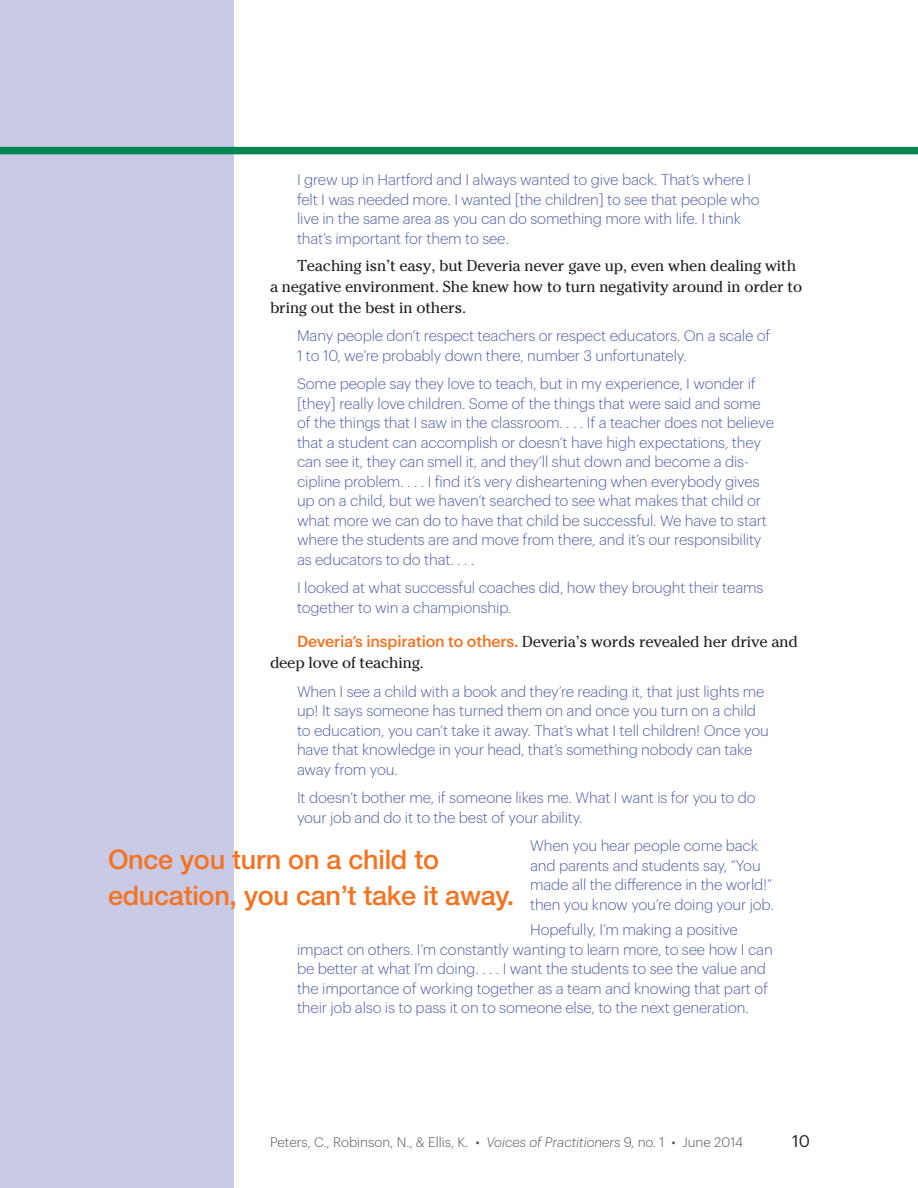
<style>
.page{position:relative;width:918px;height:1188px;background:#fff}
.page>*{position:absolute;margin:0;border:0;box-sizing:border-box;transform-origin:0 0}
.t1{font:500 27px/36px "Helvetica Neue LT Std";letter-spacing:-.01em;color:#f47321}
.t2{font:16.5px "Graphik";color:#231f20}
.t3{font:15.75px/21px "Cheltenham";letter-spacing:-.01em;color:#231f20}
.t4{font:300 15px/19.5px "Graphik";letter-spacing:-.01em;color:#5060ac}
.t5{font:300 13.5px "Graphik";color:#57585a}
.s1{font-family:"Graphik";font-weight:500;color:#f47321}
.s2{font-style:italic}
</style>
<div class="page">
<div style="left:0;top:0;width:234px;height:1188px;background:#c9cae5"></div>
<div style="left:0;top:147px;width:918px;height:7px;background:#008751"></div>
<p class="t4" style="left:297px;top:169px;width:464px">I grew up in Hartford and I always wanted to give back. That’s where I felt I was needed more. I wanted [the children] to see that people who live in the same area as you can do something more with life. I think that’s important for them to see.</p>
<p class="t3" style="left:270px;top:255px;width:534px;text-indent:27px">Teaching isn’t easy, but Deveria never gave up, even when dealing with a negative environment. She knew how to turn negativity around in order to bring out the best in others.</p>
<p class="t4" style="left:297px;top:325px;width:475px">Many people don’t respect teachers or respect educators. On a scale of<br>1 to 10, we’re probably down there, number 3 unfortunately.</p>
<p class="t4" style="left:297px;top:373px;width:479px">Some people say they love to teach, but in my experience, I wonder if [they] really love children. Some of the things that were said and some of the things that I saw in the classroom. . . . If a teacher does not believe that a student can accomplish or doesn’t have high expectations, they can see it, they can smell it, and they’ll shut down and become a dis&shy;cipline problem. . . . I find it’s very disheartening when everybody gives up on a child, but we haven’t searched to see what makes that child or what more we can do to have that child be successful. We have to start where the students are and move from there, and it’s our responsibility as educators to do that. . . .</p>
<p class="t4" style="left:297px;top:577px;width:468px">I looked at what successful coaches did, how they brought their teams together to win a championship.</p>
<p class="t3" style="left:270px;top:631px;width:529px;text-indent:27px"><span class="s1">Deveria’s inspiration to others.</span> Deveria’s words revealed her drive and deep love of teaching.</p>
<p class="t4" style="left:297px;top:680px;width:473px">When I see a child with a book and they’re reading it, that just lights me up! It says someone has turned them on and once you turn on a child to education, you can’t take it away. That’s what I tell children! Once you have that knowledge in your head, that’s something nobody can take away from you.</p>
<p class="t4" style="left:297px;top:787px;width:460px">It doesn’t bother me, if someone likes me. What I want is for you to do your job and do it to the best of your ability.</p>
<p class="t4" style="left:530px;top:835px;width:245px">When you hear people come back and parents and students say, “You made all the difference in the world!” then you know you’re doing your job.</p>
<p class="t4" style="left:297px;top:919px;width:477px;text-indent:233px">Hopefully, I’m making a positive impact on others. I’m constantly wanting to learn more, to see how I can be better at what I’m doing. . . . I want the students to see the value and the importance of working together as a team and knowing that part of their job also is to pass it on to someone else, to the next generation.</p>
<h1 class="t1" style="left:108px;top:841px;width:408px">Once you turn on a child to education, you can’t take it away.</h1>
<p class="t5" style="left:270px;top:1132px;width:475px">Peters, C., Robinson, N., &amp; Ellis, K. • <span class="s2">Voices of Practitioners</span> 9, no. 1 • June 2014</p>
<p class="t2" style="left:792px;top:1129px;width:19px">10</p>
</div>
